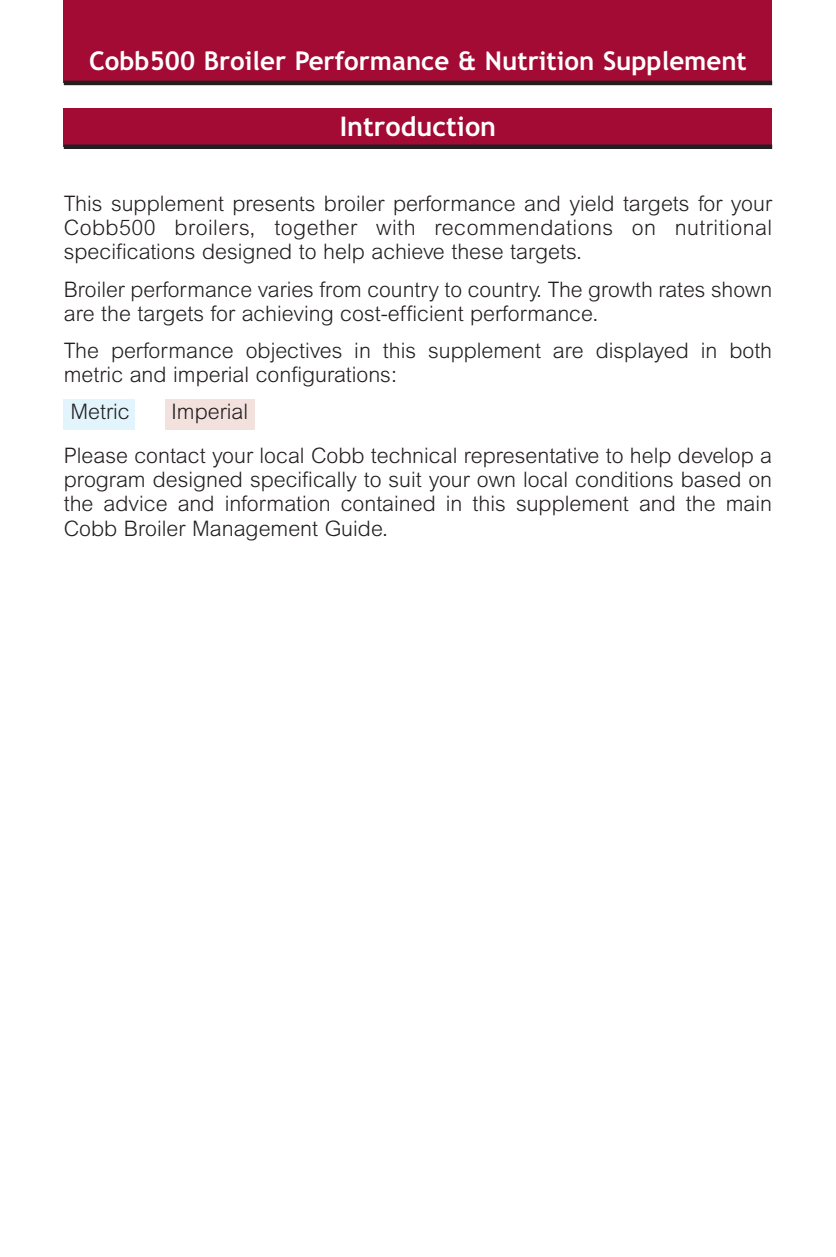
<style>
.page{position:relative;width:836px;height:1257px;background:#fff}
.page>*{position:absolute;margin:0;border:0;box-sizing:border-box;transform-origin:0 0}
.t1{font:700 27px "Trebuchet MS";color:#fff}
.t2{font:700 25.88px "Trebuchet MS";color:#fff}
.t3{font:300 21.38px/24.3px "Arial";color:#231f20}
</style>
<div class="page">
<div style="left:165px;top:399px;width:89px;height:31px;background:#f3e1de"></div>
<div style="left:64px;top:399px;width:71px;height:31px;background:#e2f4fc"></div>
<div style="left:64px;top:0;width:708px;height:83px;background:#a30a34"></div>
<hr style="left:64px;top:81px;width:708px;height:4px;background:#231f20">
<div style="left:64px;top:108px;width:708px;height:39px;background:#a30a34"></div>
<div style="left:64px;top:144px;width:708px;height:5px;background:#231f20"></div>
<p class="t2" style="left:89px;top:46px;width:659px">Cobb500 Broiler Performance &amp; Nutrition Supplement</p>
<p class="t1" style="left:340px;top:111px;width:158px">Introduction</p>
<p class="t3" style="left:64px;top:193px;width:709px;text-align:justify">This supplement presents broiler performance and yield targets for your Cobb500 broilers, together with recommendations on nutritional specifications designed to help achieve these targets.</p>
<p class="t3" style="left:64px;top:279px;width:709px">Broiler performance varies from country to country. The growth rates shown are the targets for achieving cost-efficient performance.</p>
<p class="t3" style="left:64px;top:340px;width:709px">The performance objectives in this supplement are displayed in both metric and imperial configurations:</p>
<p class="t3" style="left:70px;top:401px;width:61px">Metric</p>
<p class="t3" style="left:64px;top:392px;width:709px;line-height:43.4px;text-indent:107px">Imperial<br>Please contact your local Cobb technical representative to help develop a</p>
<p class="t3" style="left:64px;top:469px;width:709px;text-align:justify">program designed specifically to suit your own local conditions based on the advice and information contained in this supplement and the main Cobb Broiler Management Guide.</p>
</div>
